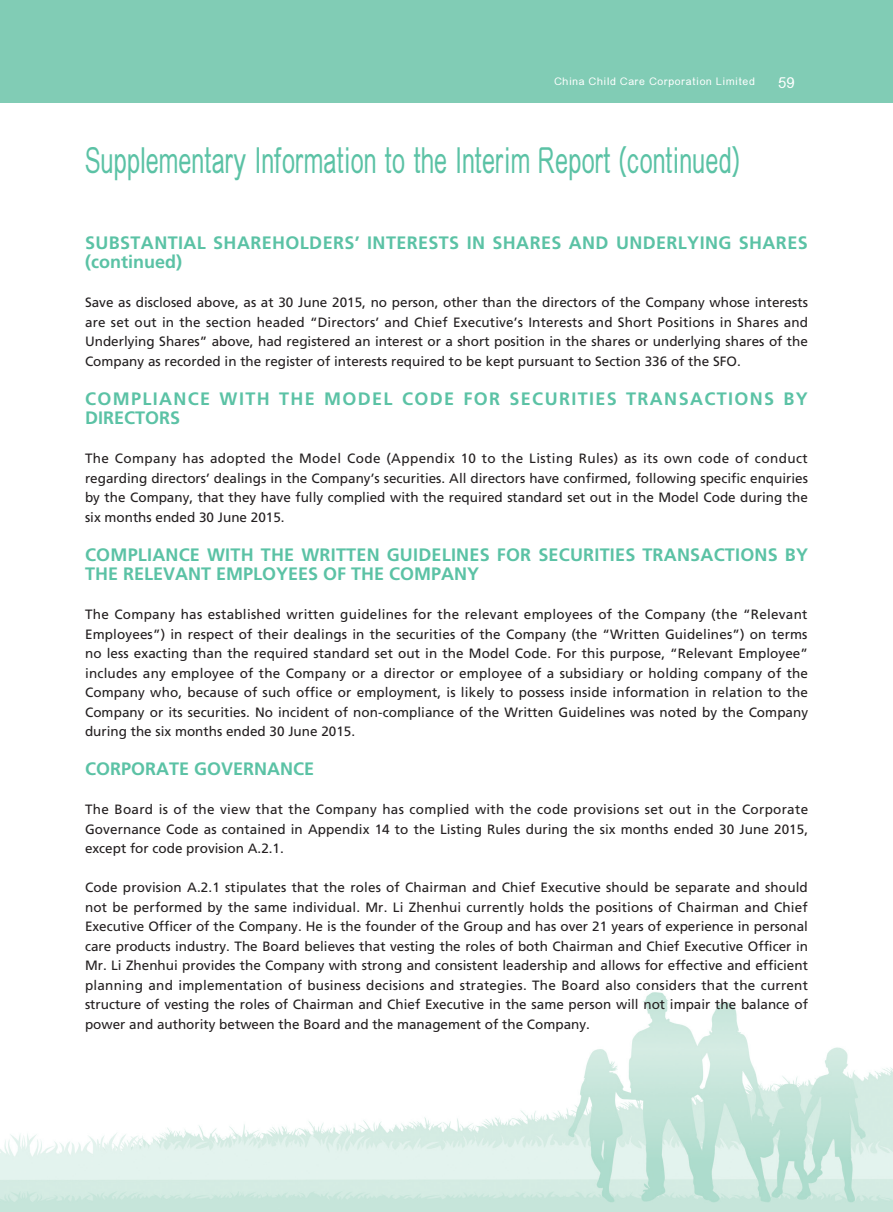
<style>
.page{position:relative;width:893px;height:1212px;background:#fff}
.page>*{position:absolute;margin:0;border:0;box-sizing:border-box;transform-origin:0 0}
.t1{font:500 36px "M Elle HK";letter-spacing:.015em;color:#5bc2a5;scale:.65 1}
.t2{font:700 18px/19.5px "Frutiger LT Std";letter-spacing:.01em;color:#5bc2a5}
.t3{font:700 18px/19.5px "Frutiger LT Std";letter-spacing:.075em;color:#5bc2a5}
.t4{font:500 15px "M Elle HK";color:#fff}
.t5{font:13.5px/19.5px "Frutiger LT Std";color:#231f20;text-align:justify}
.t6{font:500 10.5px "M Elle HK";letter-spacing:.065em;color:#fff}
</style>
<div class="page">
<div style="left:0;top:0;width:893px;height:103px;background:#81ccb5"></div>
<img style="left:0;top:992px;width:893px;height:220px">
<p class="t6" style="left:554px;top:76px;width:202px">China Child Care Corporation Limited</p>
<p class="t4" style="left:778px;top:75px;width:18px">59</p>
<h1 class="t1" style="left:85px;top:142px;width:1009px">Supplementary Information to the Interim Report (continued)</h1>
<h2 class="t2" style="left:85px;top:233px;width:724px">SUBSTANTIAL SHAREHOLDERS’ INTERESTS IN SHARES AND UNDERLYING SHARES (continued)</h2>
<p class="t5" style="left:85px;top:293px;width:725px">Save as disclosed above, as at 30 June 2015, no person, other than the directors of the Company whose interests are set out in the section headed “Directors’ and Chief Executive’s Interests and Short Positions in Shares and Underlying Shares” above, had registered an interest or a short position in the shares or underlying shares of the Company as recorded in the register of interests required to be kept pursuant to Section 336 of the SFO.</p>
<h2 class="t3" style="left:85px;top:389px;width:724px">COMPLIANCE WITH THE MODEL CODE FOR SECURITIES TRANSACTIONS BY<br>DIRECTORS</h2>
<p class="t5" style="left:85px;top:449px;width:724px">The Company has adopted the Model Code (Appendix 10 to the Listing Rules) as its own code of conduct regarding directors’ dealings in the Company’s securities. All directors have confirmed, following specific enquiries by the Company, that they have fully complied with the required standard set out in the Model Code during the six months ended 30 June 2015.</p>
<h2 class="t2" style="left:85px;top:545px;width:725px">COMPLIANCE WITH THE WRITTEN GUIDELINES FOR SECURITIES TRANSACTIONS BY<br>THE RELEVANT EMPLOYEES OF THE COMPANY</h2>
<p class="t5" style="left:85px;top:605px;width:725px">The Company has established written guidelines for the relevant employees of the Company (the “Relevant Employees”) in respect of their dealings in the securities of the Company (the “Written Guidelines”) on terms no less exacting than the required standard set out in the Model Code. For this purpose, “Relevant Employee” includes any employee of the Company or a director or employee of a subsidiary or holding company of the Company who, because of such office or employment, is likely to possess inside information in relation to the Company or its securities. No incident of non-compliance of the Written Guidelines was noted by the Company during the six months ended 30 June 2015.</p>
<h2 class="t2" style="left:85px;top:759px;width:231px">CORPORATE GOVERNANCE</h2>
<p class="t5" style="left:85px;top:800px;width:725px">The Board is of the view that the Company has complied with the code provisions set out in the Corporate Governance Code as contained in Appendix 14 to the Listing Rules during the six months ended 30 June 2015, except for code provision A.2.1.</p>
<p class="t5" style="left:85px;top:878px;width:724px">Code provision A.2.1 stipulates that the roles of Chairman and Chief Executive should be separate and should not be performed by the same individual. Mr. Li Zhenhui currently holds the positions of Chairman and Chief Executive Officer of the Company. He is the founder of the Group and has over 21 years of experience in personal care products industry. The Board believes that vesting the roles of both Chairman and Chief Executive Officer in Mr. Li Zhenhui provides the Company with strong and consistent leadership and allows for effective and efficient planning and implementation of business decisions and strategies. The Board also considers that the current structure of vesting the roles of Chairman and Chief Executive in the same person will not impair the balance of power and authority between the Board and the management of the Company.</p>
</div>
